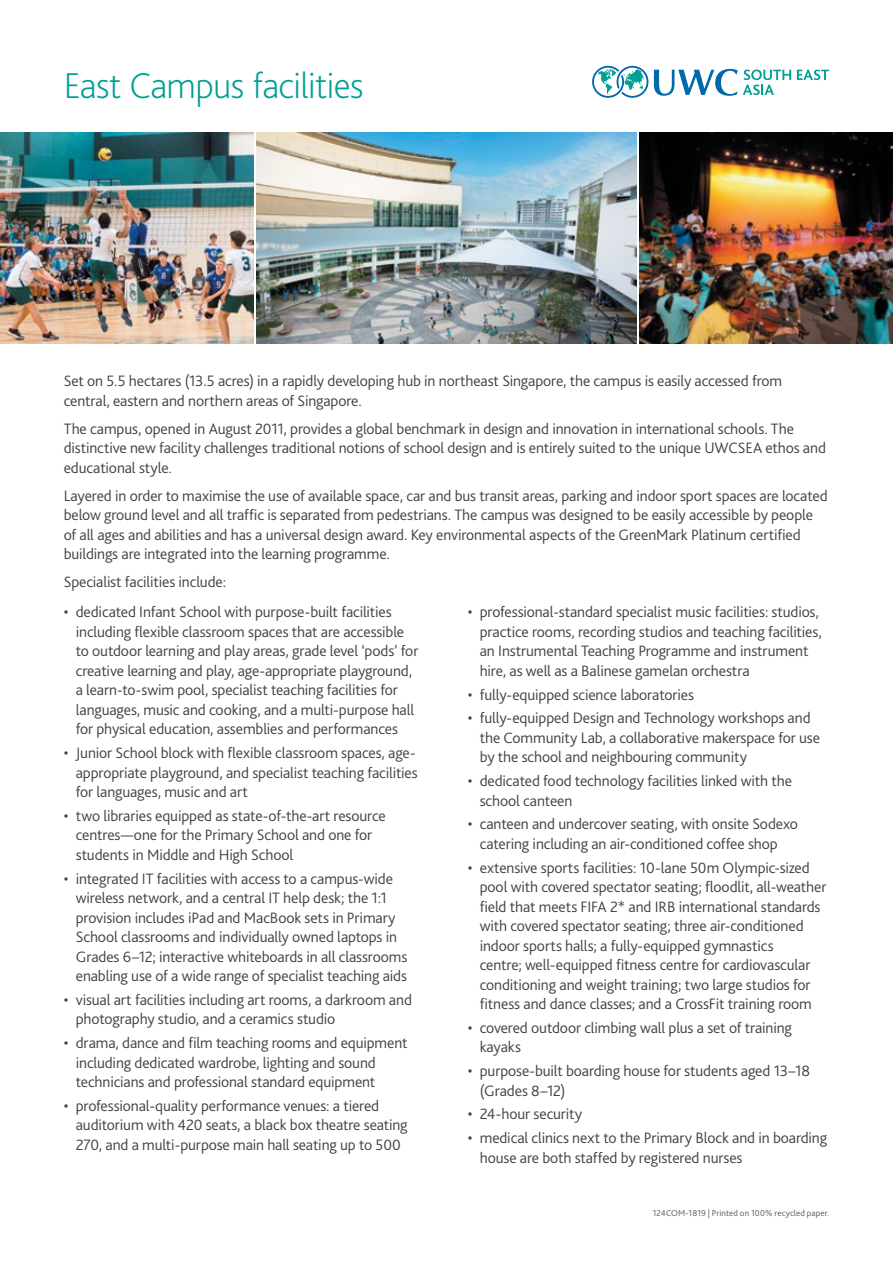
<style>
.page{position:relative;width:893px;height:1263px;background:#fff}
.page>*{position:absolute;margin:0;border:0;box-sizing:border-box;transform-origin:0 0}
.t1{font:200 37.5px "Bliss 2";letter-spacing:-.015em;color:#009f93}
.t2{font:300 15.75px/19.5px "Bliss 2";letter-spacing:-.01em;color:#414042}
.t3{font:300 9px "Bliss 2";letter-spacing:.01em;color:#58595b}
</style>
<div class="page">
<img style="left:256px;top:133px;width:381px;height:210px">
<img style="left:639px;top:133px;width:254px;height:210px">
<img style="left:0;top:133px;width:254px;height:210px">
<svg style="left:592px;top:66px;width:56px;height:32px"></svg>
<svg style="left:797px;top:70px;width:32px;height:10px"></svg>
<svg style="left:654px;top:69px;width:137px;height:27px"></svg>
<h1 class="t1" style="left:64px;top:62px;width:301px">East Campus facilities</h1>
<p class="t2" style="left:64px;top:371px;width:720px">Set on 5.5 hectares (13.5 acres) in a rapidly developing hub in northeast Singapore, the campus is easily accessed from central, eastern and northern areas of Singapore.</p>
<p class="t2" style="left:64px;top:418px;width:764px">The campus, opened in August 2011, provides a global benchmark in design and innovation in international schools. The distinctive new facility challenges traditional notions of school design and is entirely suited to the unique UWCSEA ethos and educational style.</p>
<p class="t2" style="left:64px;top:485px;width:765px">Layered in order to maximise the use of available space, car and bus transit areas, parking and indoor sport spaces are located below ground level and all traffic is separated from pedestrians. The campus was designed to be easily accessible by people of all ages and abilities and has a universal design award. Key environmental aspects of the GreenMark Platinum certified buildings are integrated into the learning programme.</p>
<p class="t2" style="left:64px;top:572px;width:164px">Specialist facilities include:</p>
<p class="t2" style="left:76px;top:602px;width:344px;text-indent:-12px">• dedicated Infant School with purpose-built facilities including flexible classroom spaces that are accessible to outdoor learning and play areas, grade level ‘pods’ for creative learning and play, age-appropriate playground, a learn-to-swim pool, specialist teaching facilities for languages, music and cooking, and a multi-purpose hall for physical education, assemblies and performances</p>
<p class="t2" style="left:76px;top:743px;width:344px;text-indent:-12px">• Junior School block with flexible classroom spaces, age&shy;appropriate playground, and specialist teaching facilities for languages, music and art</p>
<p class="t2" style="left:76px;top:805px;width:311px;text-indent:-12px">• two libraries equipped as state-of-the-art resource centres—one for the Primary School and one for students in Middle and High School</p>
<p class="t2" style="left:76px;top:868px;width:333px;text-indent:-12px">• integrated IT facilities with access to a campus-wide wireless network, and a central IT help desk; the 1:1 provision includes iPad and MacBook sets in Primary School classrooms and individually owned laptops in Grades 6–12; interactive whiteboards in all classrooms enabling use of a wide range of specialist teaching aids</p>
<p class="t2" style="left:76px;top:989px;width:338px;text-indent:-12px">• visual art facilities including art rooms, a darkroom and photography studio, and a ceramics studio</p>
<p class="t2" style="left:76px;top:1033px;width:333px;text-indent:-12px">• drama, dance and film teaching rooms and equipment including dedicated wardrobe, lighting and sound technicians and professional standard equipment</p>
<p class="t2" style="left:76px;top:1095px;width:333px;text-indent:-12px">• professional-quality performance venues: a tiered auditorium with 420 seats, a black box theatre seating<br>270, and a multi-purpose main hall seating up to 500</p>
<p class="t2" style="left:480px;top:602px;width:344px;text-indent:-12px">• professional-standard specialist music facilities: studios, practice rooms, recording studios and teaching facilities, an Instrumental Teaching Programme and instrument hire, as well as a Balinese gamelan orchestra</p>
<p class="t2" style="left:468px;top:684px;width:228px">• fully-equipped science laboratories</p>
<p class="t2" style="left:480px;top:708px;width:342px;text-indent:-12px">• fully-equipped Design and Technology workshops and the Community Lab, a collaborative makerspace for use by the school and neighbouring community</p>
<p class="t2" style="left:480px;top:771px;width:314px;text-indent:-12px">• dedicated food technology facilities linked with the school canteen</p>
<p class="t2" style="left:468px;top:814px;width:332px;text-align:center">• canteen and undercover seating, with onsite Sodexo catering including an air-conditioned coffee shop</p>
<p class="t2" style="left:480px;top:857px;width:348px;text-indent:-12px">• extensive sports facilities: 10-lane 50m Olympic-sized pool with covered spectator seating; floodlit, all-weather field that meets FIFA 2* and IRB international standards with covered spectator seating; three air-conditioned indoor sports halls; a fully-equipped gymnastics<br>centre; well-equipped fitness centre for cardiovascular conditioning and weight training; two large studios for fitness and dance classes; and a CrossFit training room</p>
<p class="t2" style="left:480px;top:1017px;width:314px;text-indent:-12px">• covered outdoor climbing wall plus a set of training kayaks</p>
<p class="t2" style="left:480px;top:1061px;width:332px;text-indent:-12px">• purpose-built boarding house for students aged 13–18 (Grades 8–12)</p>
<p class="t2" style="left:468px;top:1104px;width:116px">• 24-hour security</p>
<p class="t2" style="left:480px;top:1128px;width:349px;text-indent:-12px">• medical clinics next to the Primary Block and in boarding house are both staffed by registered nurses</p>
<p class="t3" style="left:653px;top:1207px;width:178px">124COM-1819 | Printed on 100% recycled paper.</p>
</div>
